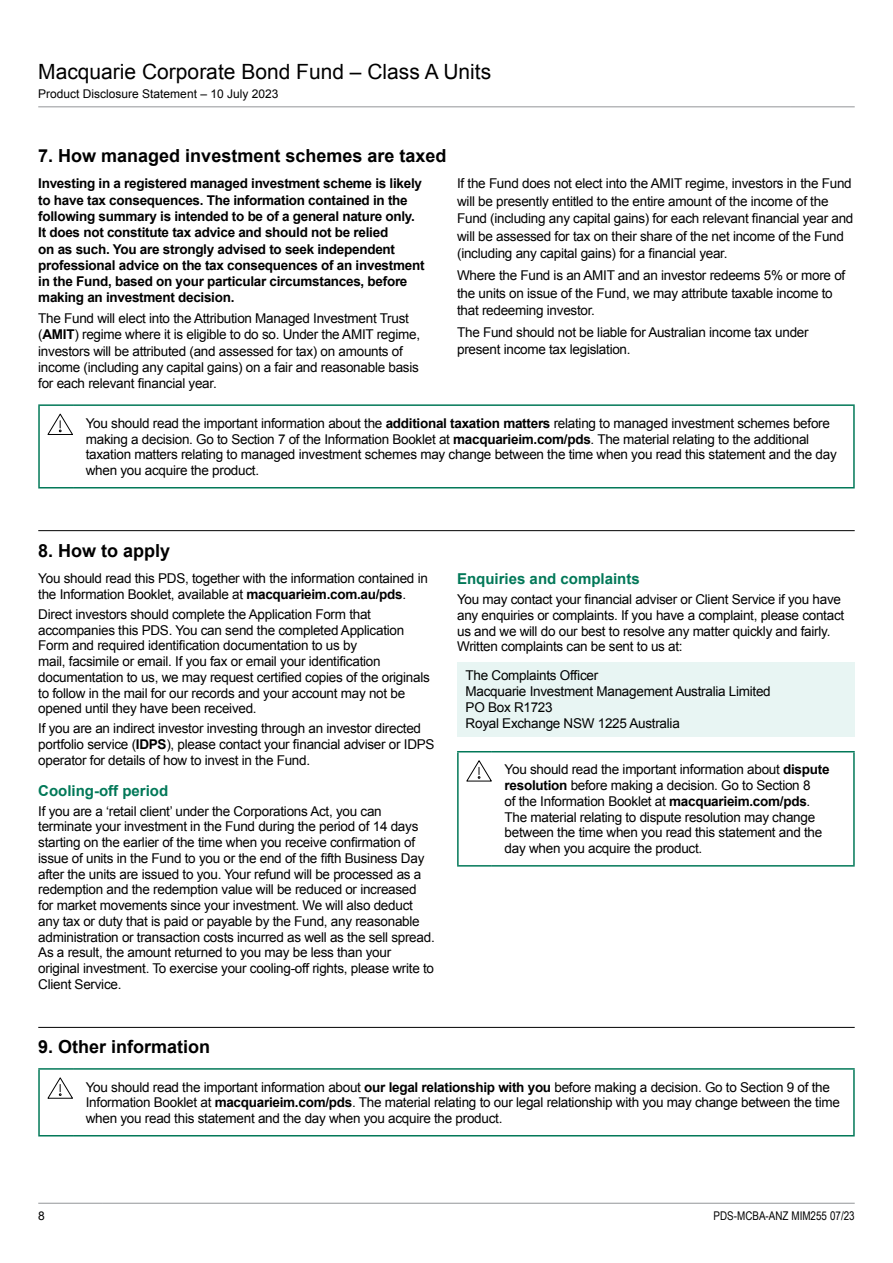
<style>
.page{position:relative;width:893px;height:1263px;background:#fff}
.page>*{position:absolute;margin:0;border:0;box-sizing:border-box;transform-origin:0 0}
.t1{font:21px "Arial";color:#000}
.t2{font:700 18px "Arial";color:#000}
.t3{font:700 15px "Arial";color:#027858}
.t4{font:13.5px/15.8px "Arial";letter-spacing:-.02em;color:#000}
.t5{font:700 13.5px/16.4px "Arial";letter-spacing:-.02em;color:#000}
.t6{font:12px "Arial";color:#000}
.t7{font:12px "Arial Narrow";color:#000}
.s1{font-weight:700}
</style>
<div class="page">
<hr style="left:38px;top:530px;width:817px;height:1px;background:#000">
<div style="left:457px;top:662px;width:398px;height:74px;background:#e8f5f3"></div>
<hr style="left:457px;top:752px;width:2px;height:113px;background:#027858">
<hr style="left:457px;top:751px;width:35px;height:1px;background:#027858">
<hr style="left:457px;top:865px;width:35px;height:1px;background:#027858">
<hr style="left:492px;top:751px;width:363px;height:1px;background:#027858">
<hr style="left:853px;top:752px;width:2px;height:113px;background:#027858">
<hr style="left:492px;top:865px;width:363px;height:1px;background:#027858">
<svg style="left:466px;top:760px;width:26px;height:22px"></svg>
<hr style="left:38px;top:1027px;width:817px;height:1px;background:#000">
<hr style="left:38px;top:1070px;width:2px;height:65px;background:#027858">
<hr style="left:38px;top:1068px;width:35px;height:2px;background:#027858">
<hr style="left:38px;top:1135px;width:35px;height:1px;background:#027858">
<hr style="left:73px;top:1068px;width:782px;height:2px;background:#027858">
<hr style="left:853px;top:1070px;width:2px;height:65px;background:#027858">
<hr style="left:73px;top:1135px;width:782px;height:1px;background:#027858">
<svg style="left:47px;top:1077px;width:26px;height:22px"></svg>
<hr style="left:38px;top:406px;width:2px;height:81px;background:#027858">
<hr style="left:38px;top:404px;width:35px;height:2px;background:#027858">
<hr style="left:38px;top:487px;width:35px;height:1px;background:#027858">
<hr style="left:73px;top:404px;width:782px;height:2px;background:#027858">
<hr style="left:853px;top:406px;width:2px;height:81px;background:#027858">
<hr style="left:73px;top:487px;width:782px;height:1px;background:#027858">
<svg style="left:47px;top:413px;width:26px;height:22px"></svg>
<hr style="left:38px;top:106px;width:753px;height:1px;background:#939598">
<hr style="left:791px;top:106px;width:64px;height:1px;background:#939598">
<hr style="left:38px;top:1203px;width:64px;height:1px;background:#939598">
<hr style="left:102px;top:1203px;width:753px;height:1px;background:#939598">
<h1 class="t1" style="left:38px;top:58px;width:454px">Macquarie Corporate Bond Fund – Class A Units</h1>
<p class="t6" style="left:38px;top:86px;width:242px">Product Disclosure Statement – 10 July 2023</p>
<h2 class="t2" style="left:38px;top:144px;width:410px">7. How managed investment schemes are taxed</h2>
<p class="t5" style="left:38px;top:176px;width:388px">Investing in a registered managed investment scheme is likely to have tax consequences. The information contained in the following summary is intended to be of a general nature only.<br>It does not constitute tax advice and should not be relied<br>on as such. You are strongly advised to seek independent professional advice on the tax consequences of an investment in the Fund, based on your particular circumstances, before making an investment decision.</p>
<p class="t4" style="left:38px;top:310px;width:383px;line-height:16.4px">The Fund will elect into the Attribution Managed Investment Trust (<span class="s1">AMIT</span>) regime where it is eligible to do so. Under the AMIT regime, investors will be attributed (and assessed for tax) on amounts of income (including any capital gains) on a fair and reasonable basis for each relevant financial year.</p>
<p class="t4" style="left:457px;top:175px;width:398px;line-height:17.5px">If the Fund does not elect into the AMIT regime, investors in the Fund will be presently entitled to the entire amount of the income of the Fund (including any capital gains) for each relevant financial year and will be assessed for tax on their share of the net income of the Fund (including any capital gains) for a financial year.</p>
<p class="t4" style="left:457px;top:267px;width:390px;line-height:17.5px">Where the Fund is an AMIT and an investor redeems 5% or more of the units on issue of the Fund, we may attribute taxable income to that redeeming investor.</p>
<p class="t4" style="left:457px;top:324px;width:353px;line-height:17.5px">The Fund should not be liable for Australian income tax under present income tax legislation.</p>
<p class="t4" style="left:86px;top:415px;width:752px">You should read the important information about the <span class="s1">additional taxation matters</span> relating to managed investment schemes before making a decision. Go to Section 7 of the Information Booklet at <span class="s1">macquarieim.com/pds</span>. The material relating to the additional taxation matters relating to managed investment schemes may change between the time when you read this statement and the day when you acquire the product.</p>
<h2 class="t2" style="left:38px;top:538px;width:134px">8. How to apply</h2>
<p class="t4" style="left:38px;top:570px;width:391px">You should read this PDS, together with the information contained in the Information Booklet, available at <span class="s1">macquarieim.com.au/pds</span>.</p>
<p class="t4" style="left:38px;top:606px;width:393px">Direct investors should complete the Application Form that accompanies this PDS. You can send the completed Application Form and required identification documentation to us by<br>mail, facsimile or email. If you fax or email your identification documentation to us, we may request certified copies of the originals to follow in the mail for our records and your account may not be opened until they have been received.</p>
<p class="t4" style="left:38px;top:721px;width:398px">If you are an indirect investor investing through an investor directed portfolio service (<span class="s1">IDPS</span>), please contact your financial adviser or IDPS operator for details of how to invest in the Fund.</p>
<p class="t3" style="left:38px;top:780px;width:131px">Cooling-off period</p>
<p class="t4" style="left:38px;top:803px;width:398px">If you are a ‘retail client’ under the Corporations Act, you can terminate your investment in the Fund during the period of 14 days starting on the earlier of the time when you receive confirmation of issue of units in the Fund to you or the end of the fifth Business Day after the units are issued to you. Your refund will be processed as a redemption and the redemption value will be reduced or increased for market movements since your investment. We will also deduct any tax or duty that is paid or payable by the Fund, any reasonable administration or transaction costs incurred as well as the sell spread.<br>As a result, the amount returned to you may be less than your original investment. To exercise your cooling-off rights, please write to Client Service.</p>
<p class="t3" style="left:457px;top:569px;width:184px">Enquiries and complaints</p>
<p class="t4" style="left:457px;top:592px;width:389px">You may contact your financial adviser or Client Service if you have any enquiries or complaints. If you have a complaint, please contact us and we will do our best to resolve any matter quickly and fairly.<br>Written complaints can be sent to us at:</p>
<p class="t4" style="left:466px;top:668px;width:307px">The Complaints Officer<br>Macquarie Investment Management Australia Limited<br>PO Box R1723<br>Royal Exchange NSW 1225 Australia</p>
<p class="t4" style="left:505px;top:762px;width:326px">You should read the important information about <span class="s1">dispute resolution</span> before making a decision. Go to Section 8<br>of the Information Booklet at <span class="s1">macquarieim.com/pds</span>.<br>The material relating to dispute resolution may change between the time when you read this statement and the day when you acquire the product.</p>
<h2 class="t2" style="left:38px;top:1035px;width:174px">9. Other information</h2>
<p class="t4" style="left:86px;top:1079px;width:756px">You should read the important information about <span class="s1">our legal relationship with you</span> before making a decision. Go to Section 9 of the<br>Information Booklet at <span class="s1">macquarieim.com/pds</span>. The material relating to our legal relationship with you may change between the time when you read this statement and the day when you acquire the product.</p>
<p class="t6" style="left:38px;top:1208px;width:8px">8</p>
<p class="t7" style="left:714px;top:1207px;width:143px">PDS-MCBA-ANZ MIM255 07/23</p>
</div>
